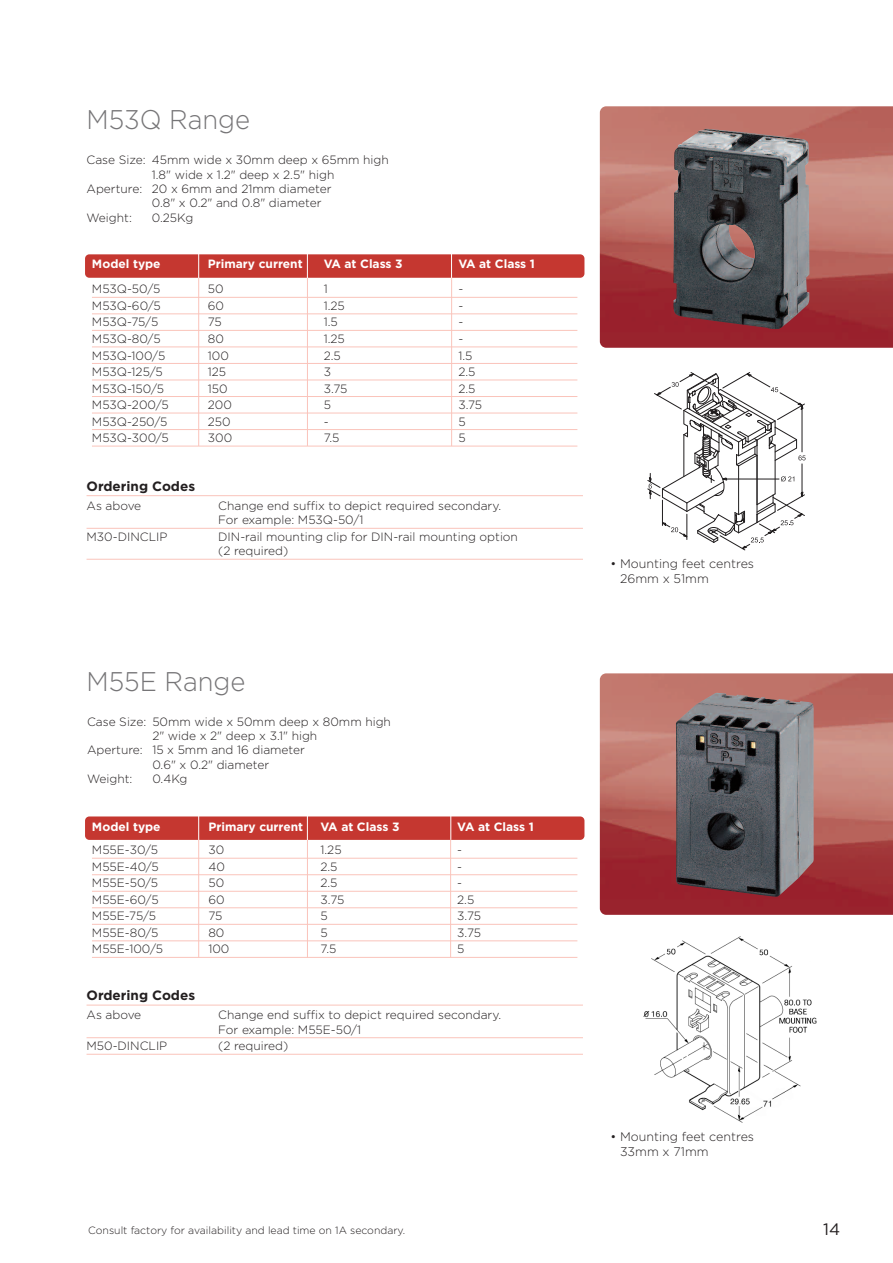
<style>
.page{position:relative;width:893px;height:1263px;background:#fff}
.page>*{position:absolute;margin:0;border:0;box-sizing:border-box;transform-origin:0 0}
.t1{font:300 27px "Gotham";color:#767577;scale:.95 1}
.t2{font:16.5px "Gotham";color:#231f20}
.t3{font:700 13.5px "Gotham";color:#231f20}
.t4{font:300 12.45px/15px "Gotham";color:#231f20}
.t5{font:300 12px/14.4px "Gotham";color:#231f20}
.t6{font:700 12px "Gotham";color:#fff}
.t7{font:300 10.5px "Gotham";color:#231f20}
</style>
<div class="page">
<img style="left:600px;top:106px;width:293px;height:242px">
<img style="left:600px;top:673px;width:293px;height:242px">
<img style="left:673px;top:129px;width:136px;height:200px">
<img style="left:676px;top:693px;width:138px;height:204px">
<img style="left:643px;top:936px;width:174px;height:187px">
<svg style="left:648px;top:372px;width:157px;height:178px"></svg>
<hr style="left:87px;top:495px;width:496px;height:1px;background:#fac4bb">
<hr style="left:87px;top:528px;width:496px;height:1px;background:#fac4bb">
<hr style="left:87px;top:559px;width:496px;height:1px;background:#fac4bb">
<div style="left:85px;top:816px;width:499px;height:24px;background:#c53730;border-radius:4px"></div>
<hr style="left:92px;top:858px;width:485px;height:1px;background:#fac4bb">
<hr style="left:92px;top:874px;width:485px;height:1px;background:#fac4bb">
<hr style="left:92px;top:891px;width:485px;height:1px;background:#fac4bb">
<hr style="left:92px;top:907px;width:485px;height:1px;background:#fac4bb">
<hr style="left:92px;top:924px;width:485px;height:1px;background:#fac4bb">
<hr style="left:92px;top:940px;width:485px;height:1px;background:#fac4bb">
<hr style="left:92px;top:957px;width:485px;height:1px;background:#fac4bb">
<hr style="left:87px;top:1005px;width:496px;height:1px;background:#fac4bb">
<hr style="left:87px;top:1037px;width:496px;height:1px;background:#fac4bb">
<hr style="left:87px;top:1054px;width:496px;height:1px;background:#fac4bb">
<hr style="left:198px;top:810px;width:1px;height:30px;background:#fff">
<hr style="left:198px;top:840px;width:1px;height:117px;background:#fac4bb">
<hr style="left:307px;top:840px;width:1px;height:118px;background:#fac4bb">
<hr style="left:450px;top:840px;width:1px;height:117px;background:#fac4bb">
<hr style="left:307px;top:810px;width:1px;height:30px;background:#fff">
<hr style="left:450px;top:810px;width:1px;height:30px;background:#fff">
<div style="left:85px;top:254px;width:499px;height:24px;background:#c53730;border-radius:4px"></div>
<hr style="left:92px;top:297px;width:485px;height:1px;background:#fac4bb">
<hr style="left:92px;top:313px;width:485px;height:1px;background:#fac4bb">
<hr style="left:92px;top:330px;width:485px;height:1px;background:#fac4bb">
<hr style="left:92px;top:347px;width:485px;height:1px;background:#fac4bb">
<hr style="left:92px;top:363px;width:485px;height:1px;background:#fac4bb">
<hr style="left:92px;top:380px;width:485px;height:1px;background:#fac4bb">
<hr style="left:92px;top:396px;width:485px;height:1px;background:#fac4bb">
<hr style="left:92px;top:413px;width:485px;height:1px;background:#fac4bb">
<hr style="left:92px;top:429px;width:485px;height:1px;background:#fac4bb">
<hr style="left:92px;top:446px;width:485px;height:1px;background:#fac4bb">
<hr style="left:198px;top:247px;width:1px;height:43px;background:#fff">
<hr style="left:198px;top:278px;width:1px;height:168px;background:#fac4bb">
<hr style="left:307px;top:247px;width:1px;height:41px;background:#fff">
<hr style="left:451px;top:247px;width:1px;height:42px;background:#fff">
<hr style="left:451px;top:278px;width:1px;height:168px;background:#fac4bb">
<hr style="left:307px;top:278px;width:1px;height:168px;background:#fac4bb">
<h1 class="t1" style="left:87px;top:104px;width:174px">M53Q Range</h1>
<p class="t5" style="left:87px;top:153px;width:304px">Case Size: 45mm wide x 30mm deep x 65mm high</p>
<p class="t5" style="left:152px;top:167px;width:184px">1.8" wide x 1.2" deep x 2.5" high</p>
<p class="t5" style="left:87px;top:182px;width:246px">Aperture: 20 x 6mm and 21mm diameter</p>
<p class="t5" style="left:152px;top:196px;width:171px">0.8" x 0.2" and 0.8" diameter</p>
<p class="t5" style="left:87px;top:210px;width:47px">Weight:</p>
<p class="t5" style="left:152px;top:210px;width:43px">0.25Kg</p>
<p class="t6" style="left:92px;top:257px;width:70px">Model type</p>
<p class="t6" style="left:208px;top:257px;width:96px">Primary current</p>
<p class="t6" style="left:324px;top:257px;width:80px">VA at Class 3</p>
<p class="t6" style="left:458px;top:257px;width:78px">VA at Class 1</p>
<p class="t5" style="left:92px;top:282px;width:70px">M53Q-50/5</p>
<p class="t5" style="left:208px;top:282px;width:17px">50</p>
<p class="t5" style="left:324px;top:282px;width:6px">1</p>
<p class="t5" style="left:458px;top:282px;width:6px">-</p>
<p class="t5" style="left:92px;top:299px;width:70px">M53Q-60/5</p>
<p class="t5" style="left:208px;top:299px;width:18px">60</p>
<p class="t5" style="left:324px;top:299px;width:23px">1.25</p>
<p class="t5" style="left:458px;top:299px;width:6px">-</p>
<p class="t5" style="left:92px;top:315px;width:68px">M53Q-75/5</p>
<p class="t5" style="left:208px;top:315px;width:16px">75</p>
<p class="t5" style="left:324px;top:315px;width:16px">1.5</p>
<p class="t5" style="left:458px;top:315px;width:6px">-</p>
<p class="t5" style="left:92px;top:332px;width:70px">M53Q-80/5</p>
<p class="t5" style="left:208px;top:332px;width:18px">80</p>
<p class="t5" style="left:324px;top:332px;width:23px">1.25</p>
<p class="t5" style="left:458px;top:332px;width:6px">-</p>
<p class="t5" style="left:92px;top:348px;width:75px">M53Q-100/5</p>
<p class="t5" style="left:208px;top:348px;width:23px">100</p>
<p class="t5" style="left:324px;top:348px;width:19px">2.5</p>
<p class="t5" style="left:458px;top:348px;width:16px">1.5</p>
<p class="t5" style="left:92px;top:365px;width:72px">M53Q-125/5</p>
<p class="t5" style="left:208px;top:365px;width:20px">125</p>
<p class="t5" style="left:324px;top:365px;width:9px">3</p>
<p class="t5" style="left:458px;top:365px;width:19px">2.5</p>
<p class="t5" style="left:92px;top:381px;width:74px">M53Q-150/5</p>
<p class="t5" style="left:208px;top:381px;width:21px">150</p>
<p class="t5" style="left:324px;top:381px;width:25px">3.75</p>
<p class="t5" style="left:458px;top:381px;width:19px">2.5</p>
<p class="t5" style="left:92px;top:398px;width:78px">M53Q-200/5</p>
<p class="t5" style="left:208px;top:398px;width:26px">200</p>
<p class="t5" style="left:324px;top:398px;width:9px">5</p>
<p class="t5" style="left:458px;top:398px;width:25px">3.75</p>
<p class="t5" style="left:92px;top:414px;width:77px">M53Q-250/5</p>
<p class="t5" style="left:208px;top:414px;width:24px">250</p>
<p class="t5" style="left:324px;top:414px;width:6px">-</p>
<p class="t5" style="left:458px;top:414px;width:9px">5</p>
<p class="t5" style="left:92px;top:431px;width:78px">M53Q-300/5</p>
<p class="t5" style="left:208px;top:431px;width:26px">300</p>
<p class="t5" style="left:324px;top:431px;width:17px">7.5</p>
<p class="t5" style="left:458px;top:431px;width:9px">5</p>
<p class="t3" style="left:87px;top:478px;width:110px">Ordering Codes</p>
<p class="t5" style="left:87px;top:499px;width:56px">As above</p>
<p class="t5" style="left:218px;top:499px;width:284px">Change end suffix to depict required secondary.<br>For example: M53Q-50/1</p>
<p class="t5" style="left:87px;top:530px;width:82px">M30-DINCLIP</p>
<p class="t5" style="left:218px;top:530px;width:301px">DIN-rail mounting clip for DIN-rail mounting option (2 required)</p>
<h1 class="t1" style="left:87px;top:666px;width:169px">M55E Range</h1>
<p class="t5" style="left:87px;top:714px;width:305px">Case Size: 50mm wide x 50mm deep x 80mm high</p>
<p class="t5" style="left:152px;top:728px;width:166px">2" wide x 2" deep x 3.1" high</p>
<p class="t5" style="left:87px;top:743px;width:219px">Aperture: 15 x 5mm and 16 diameter</p>
<p class="t5" style="left:152px;top:757px;width:118px">0.6" x 0.2" diameter</p>
<p class="t5" style="left:87px;top:772px;width:47px">Weight:</p>
<p class="t5" style="left:152px;top:772px;width:37px">0.4Kg</p>
<p class="t6" style="left:92px;top:820px;width:70px">Model type</p>
<p class="t6" style="left:208px;top:820px;width:96px">Primary current</p>
<p class="t6" style="left:320px;top:820px;width:80px">VA at Class 3</p>
<p class="t6" style="left:457px;top:820px;width:78px">VA at Class 1</p>
<p class="t5" style="left:92px;top:843px;width:68px">M55E-30/5</p>
<p class="t5" style="left:208px;top:843px;width:17px">30</p>
<p class="t5" style="left:320px;top:843px;width:23px">1.25</p>
<p class="t5" style="left:457px;top:843px;width:6px">-</p>
<p class="t5" style="left:92px;top:859px;width:68px">M55E-40/5</p>
<p class="t5" style="left:208px;top:859px;width:18px">40</p>
<p class="t5" style="left:320px;top:859px;width:19px">2.5</p>
<p class="t5" style="left:457px;top:859px;width:6px">-</p>
<p class="t5" style="left:92px;top:876px;width:68px">M55E-50/5</p>
<p class="t5" style="left:208px;top:876px;width:17px">50</p>
<p class="t5" style="left:320px;top:876px;width:19px">2.5</p>
<p class="t5" style="left:457px;top:876px;width:6px">-</p>
<p class="t5" style="left:92px;top:892px;width:68px">M55E-60/5</p>
<p class="t5" style="left:208px;top:892px;width:18px">60</p>
<p class="t5" style="left:320px;top:892px;width:25px">3.75</p>
<p class="t5" style="left:457px;top:892px;width:19px">2.5</p>
<p class="t5" style="left:92px;top:909px;width:66px">M55E-75/5</p>
<p class="t5" style="left:208px;top:909px;width:16px">75</p>
<p class="t5" style="left:320px;top:909px;width:9px">5</p>
<p class="t5" style="left:457px;top:909px;width:25px">3.75</p>
<p class="t5" style="left:92px;top:925px;width:68px">M55E-80/5</p>
<p class="t5" style="left:208px;top:925px;width:18px">80</p>
<p class="t5" style="left:320px;top:925px;width:9px">5</p>
<p class="t5" style="left:457px;top:925px;width:25px">3.75</p>
<p class="t5" style="left:92px;top:942px;width:73px">M55E-100/5</p>
<p class="t5" style="left:208px;top:942px;width:23px">100</p>
<p class="t5" style="left:320px;top:942px;width:17px">7.5</p>
<p class="t5" style="left:457px;top:942px;width:9px">5</p>
<p class="t3" style="left:87px;top:987px;width:110px">Ordering Codes</p>
<p class="t5" style="left:87px;top:1008px;width:56px">As above</p>
<p class="t5" style="left:218px;top:1008px;width:284px">Change end suffix to depict required secondary.<br>For example: M55E-50/1</p>
<p class="t5" style="left:87px;top:1039px;width:82px">M50-DINCLIP</p>
<p class="t5" style="left:218px;top:1039px;width:72px">(2 required)</p>
<p class="t4" style="left:620px;top:556px;width:136px;text-indent:-10px">• Mounting feet centres<br>26mm x 51mm</p>
<p class="t4" style="left:620px;top:1129px;width:136px;text-indent:-10px">• Mounting feet centres<br>33mm x 71mm</p>
<p class="t7" style="left:88px;top:1224px;width:318px">Consult factory for availability and lead time on 1A secondary.</p>
<h2 class="t2" style="left:823px;top:1220px;width:18px">14</h2>
</div>
